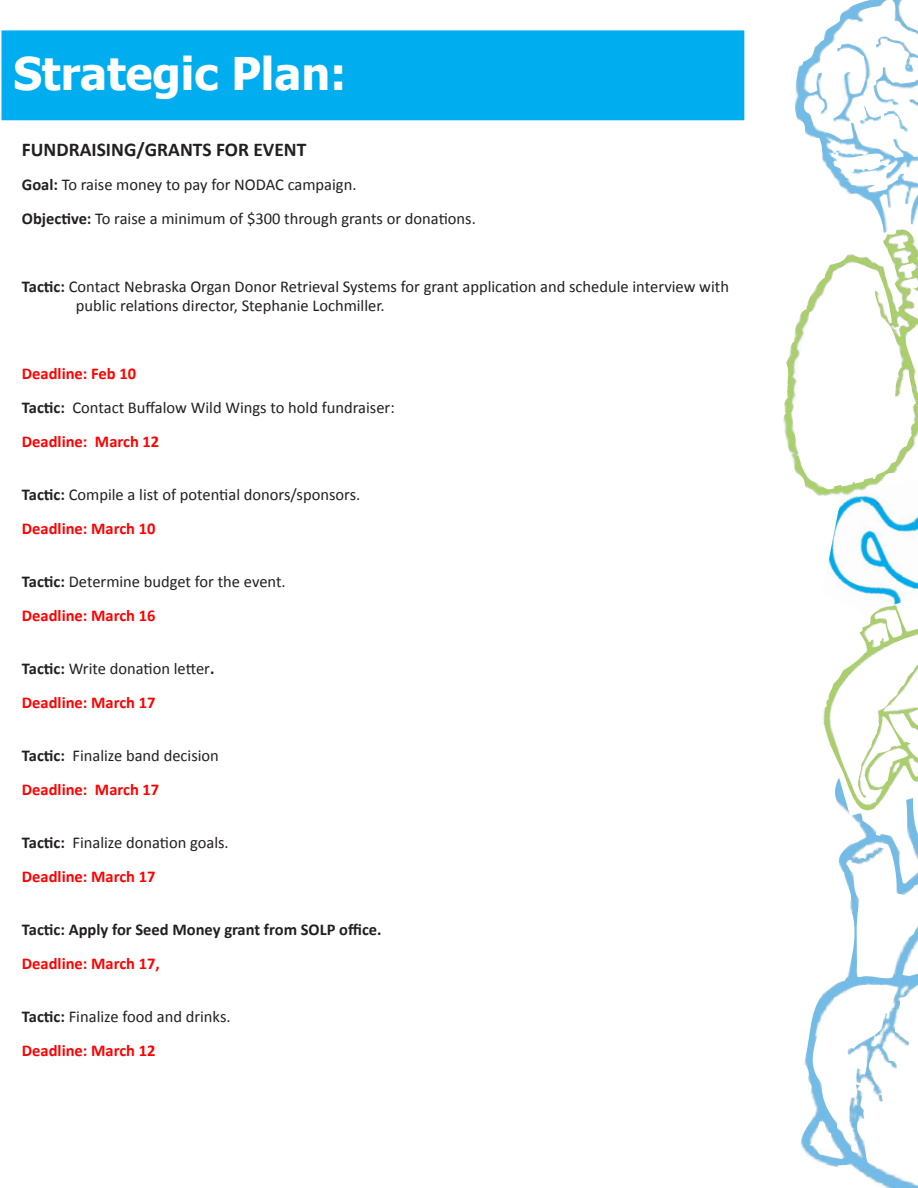
<style>
.page{position:relative;width:918px;height:1188px;background:#fff}
.page>*{position:absolute;margin:0;border:0;box-sizing:border-box;transform-origin:0 0}
.t1{font:700 45px "Tahoma";color:#fff}
.t2{font:700 19.5px "Calibri";color:#231f20}
.t3{font:16.5px/19px "Calibri";color:#231f20}
.t4{font:700 16.5px "Calibri";color:#f00}
.t5{font:700 16.5px "Calibri";color:#231f20}
.s1{font-weight:700}
</style>
<div class="page">
<div style="left:1px;top:30px;width:744px;height:91px;background:#00aeef"></div>
<div style="left:0;top:29px;width:746px;height:93px;border:2px solid #fff"></div>
<img style="left:795px;top:0;width:123px;height:225px">
<img style="left:783px;top:229px;width:135px;height:245px">
<img style="left:800px;top:816px;width:118px;height:372px">
<svg style="left:797px;top:419px;width:121px;height:397px"></svg>
<img style="left:822px;top:605px;width:96px;height:206px">
<p class="t1" style="left:13px;top:42px;width:335px">Strategic Plan:</p>
<p class="t2" style="left:22px;top:138px;width:286px">FUNDRAISING/GRANTS FOR EVENT</p>
<p class="t3" style="left:22px;top:175px;width:336px"><span class="s1">Goal:</span> To raise money to pay for NODAC campaign.</p>
<p class="t3" style="left:22px;top:209px;width:455px"><span class="s1">Objective:</span> To raise a minimum of $300 through grants or donations.</p>
<p class="t3" style="left:76px;top:276px;width:655px;text-indent:-54px"><span class="s1">Tactic:</span> Contact Nebraska Organ Donor Retrieval Systems for grant application and schedule interview with public relations director, Stephanie Lochmiller.</p>
<p class="t4" style="left:22px;top:363px;width:116px">Deadline: Feb 10</p>
<p class="t3" style="left:22px;top:397px;width:374px"><span class="s1">Tactic:</span> Contact Buffalow Wild Wings to hold fundraiser:</p>
<p class="t4" style="left:22px;top:431px;width:139px">Deadline: March 12</p>
<p class="t3" style="left:22px;top:484px;width:340px"><span class="s1">Tactic:</span> Compile a list of potential donors/sponsors.</p>
<p class="t4" style="left:22px;top:518px;width:135px">Deadline: March 10</p>
<p class="t3" style="left:22px;top:571px;width:265px"><span class="s1">Tactic:</span> Determine budget for the event.</p>
<p class="t4" style="left:22px;top:605px;width:135px">Deadline: March 16</p>
<p class="t3" style="left:22px;top:658px;width:194px"><span class="s1">Tactic:</span> Write donation letter<span class="s1">.</span></p>
<p class="t4" style="left:22px;top:692px;width:135px">Deadline: March 17</p>
<p class="t3" style="left:22px;top:745px;width:199px"><span class="s1">Tactic:</span> Finalize band decision</p>
<p class="t4" style="left:22px;top:779px;width:139px">Deadline: March 17</p>
<p class="t3" style="left:22px;top:832px;width:208px"><span class="s1">Tactic:</span> Finalize donation goals.</p>
<p class="t4" style="left:22px;top:866px;width:135px">Deadline: March 17</p>
<p class="t5" style="left:22px;top:919px;width:361px">Tactic: Apply for Seed Money grant from SOLP office.</p>
<p class="t4" style="left:22px;top:953px;width:139px">Deadline: March 17,</p>
<p class="t3" style="left:22px;top:1006px;width:210px"><span class="s1">Tactic:</span> Finalize food and drinks.</p>
<p class="t4" style="left:22px;top:1040px;width:135px">Deadline: March 12</p>
</div>
